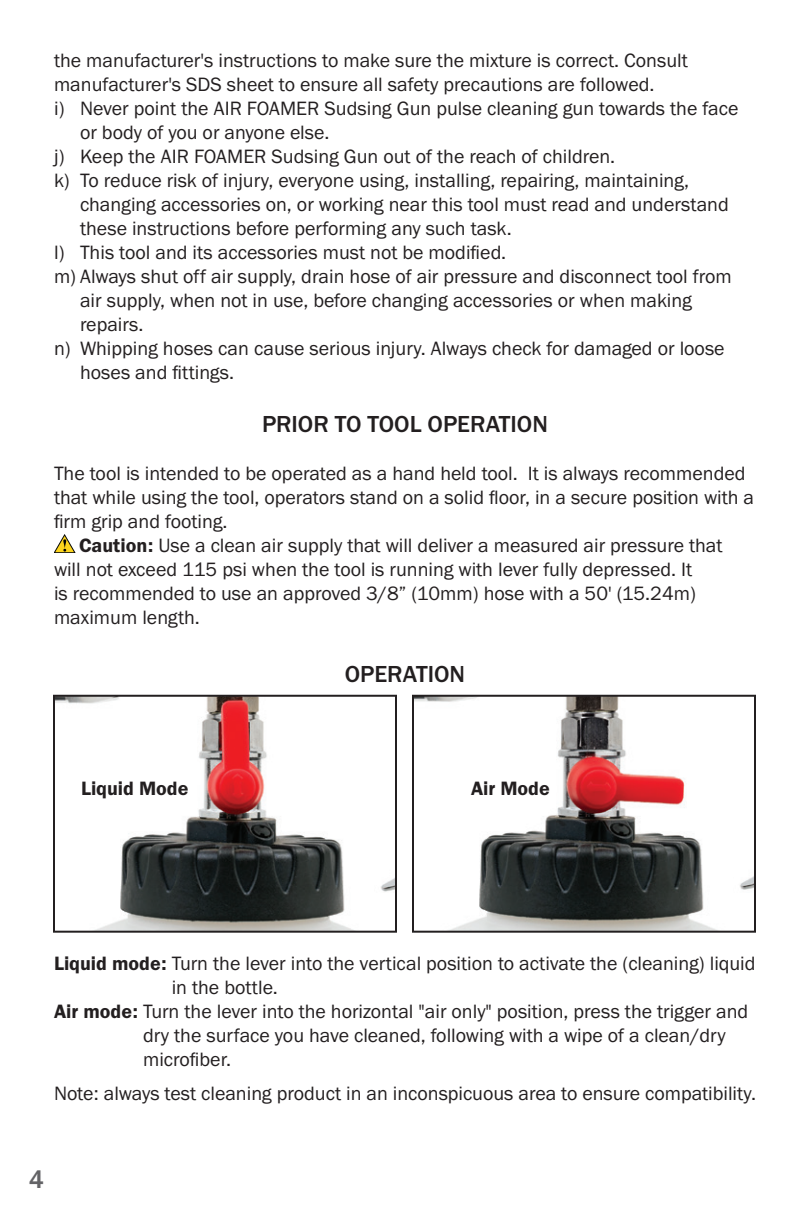
<style>
.page{position:relative;width:792px;height:1224px;background:#fff}
.page>*{position:absolute;margin:0;border:0;box-sizing:border-box;transform-origin:0 0}
.t1{font:500 26px "Franklin Gothic URW";color:#636366}
.t2{font:500 24px "Franklin Gothic URW";color:#231f20}
.t3{font:20px/24px "Franklin Gothic URW Boo";color:#231f20}
.t4{font:20px "Franklin Gothic URW Dem";color:#231f20}
.s1{font-family:"Franklin Gothic URW Dem"}
</style>
<div class="page">
<img style="left:415px;top:698px;width:338px;height:232px">
<div style="left:412px;top:695px;width:344px;height:238px;border:2px solid #231f20"></div>
<svg style="left:54px;top:535px;width:21px;height:18px"></svg>
<img style="left:56px;top:698px;width:338px;height:232px">
<div style="left:53px;top:695px;width:344px;height:238px;border:2px solid #231f20"></div>
<p class="t3" style="left:54px;top:48px;width:636px">the manufacturer's instructions to make sure the mixture is correct. Consult manufacturer's SDS sheet to ensure all safety precautions are followed.</p>
<p class="t3" style="left:80px;top:96px;width:660px;text-indent:-26px">i) Never point the AIR FOAMER Sudsing Gun pulse cleaning gun towards the face or body of you or anyone else.</p>
<p class="t3" style="left:54px;top:144px;width:563px">j) Keep the AIR FOAMER Sudsing Gun out of the reach of children.</p>
<p class="t3" style="left:80px;top:168px;width:650px;text-indent:-26px">k) To reduce risk of injury, everyone using, installing, repairing, maintaining, changing accessories on, or working near this tool must read and understand these instructions before performing any such task.</p>
<p class="t3" style="left:54px;top:240px;width:454px">l) This tool and its accessories must not be modified.</p>
<p class="t3" style="left:80px;top:264px;width:653px;text-indent:-26px">m) Always shut off air supply, drain hose of air pressure and disconnect tool from air supply, when not in use, before changing accessories or when making repairs.</p>
<p class="t3" style="left:80px;top:336px;width:646px;text-indent:-26px">n) Whipping hoses can cause serious injury. Always check for damaged or loose hoses and fittings.</p>
<p class="t2" style="left:262px;top:409px;width:287px">PRIOR TO TOOL OPERATION</p>
<p class="t3" style="left:54px;top:461px;width:702px">The tool is intended to be operated as a hand held tool. It is always recommended that while using the tool, operators stand on a solid floor, in a secure position with a firm grip and footing.</p>
<p class="t3" style="left:54px;top:533px;width:670px;text-indent:25px"><span class="s1">Caution:</span> Use a clean air supply that will deliver a measured air pressure that will not exceed 115 psi when the tool is running with lever fully depressed. It<br>is recommended to use an approved 3/8” (10mm) hose with a 50' (15.24m) maximum length.</p>
<p class="t2" style="left:345px;top:659px;width:122px">OPERATION</p>
<p class="t4" style="left:81px;top:776px;width:109px">Liquid Mode</p>
<p class="t4" style="left:471px;top:776px;width:80px">Air Mode</p>
<p class="t3" style="left:172px;top:951px;width:585px;text-indent:-118px"><span class="s1">Liquid mode:</span> Turn the lever into the vertical position to activate the (cleaning) liquid in the bottle.</p>
<p class="t3" style="left:143px;top:999px;width:607px;text-indent:-89px"><span class="s1">Air mode:</span> Turn the lever into the horizontal "air only" position, press the trigger and dry the surface you have cleaned, following with a wipe of a clean/dry microfiber.</p>
<p class="t3" style="left:54px;top:1081px;width:704px">Note: always test cleaning product in an inconspicuous area to ensure compatibility.</p>
<h1 class="t1" style="left:29px;top:1163px;width:17px">4</h1>
</div>
